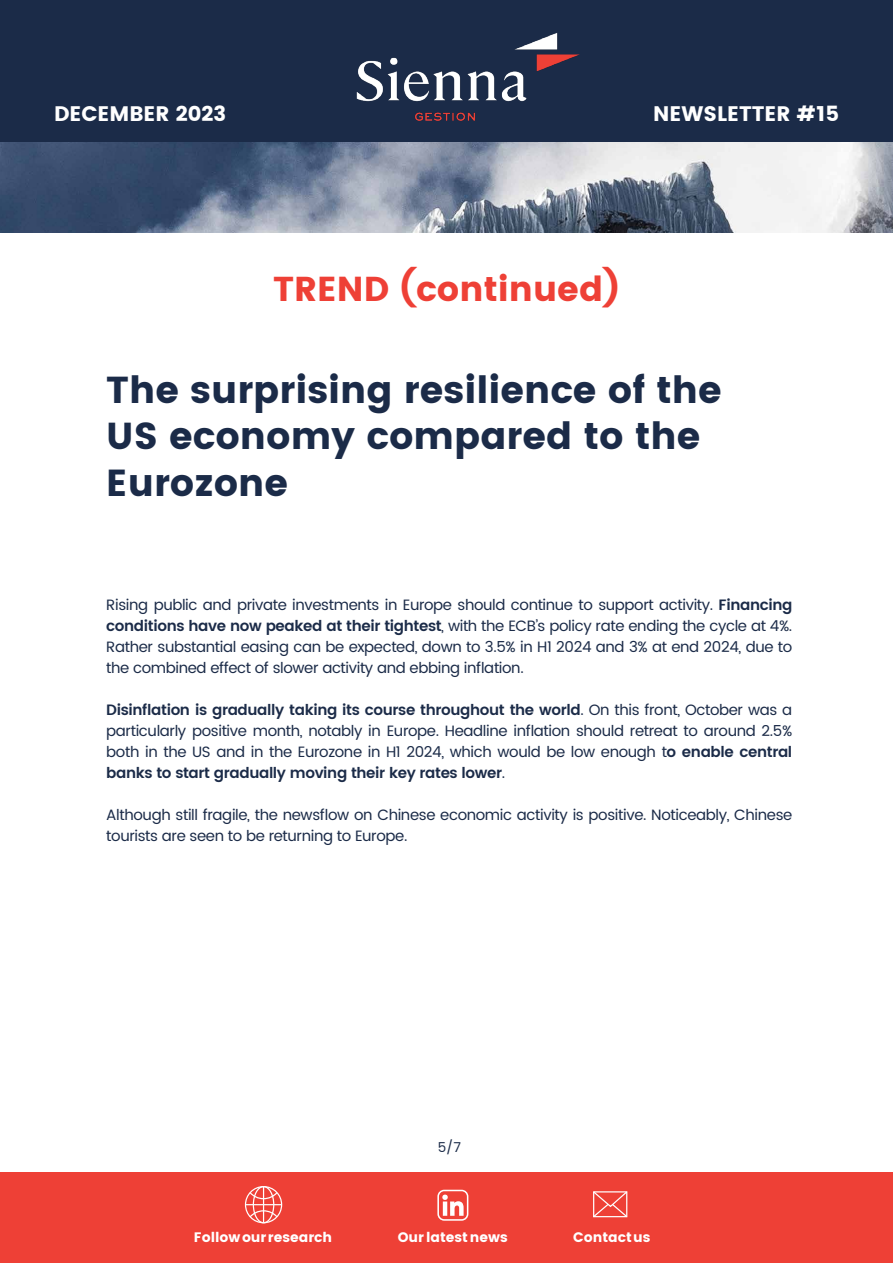
<style>
.page{position:relative;width:893px;height:1263px;background:#fff}
.page>*{position:absolute;margin:0;border:0;box-sizing:border-box;transform-origin:0 0}
.t1{font:700 37.5px/46.5px "Poppins";color:#1b2b48}
.t2{font:700 34.5px "Poppins";color:#ee4036}
.t3{font:700 21px "Poppins";color:#fff}
.t4{font:15px/21px "Poppins";letter-spacing:-.025em;color:#1b2b48;text-align:justify}
.t5{font:700 13.8px "Poppins";color:#fff}
.t6{font:13.5px "Poppins";color:#1b2b48}
.s1{font-weight:600}
</style>
<div class="page">
<div style="left:0;top:0;width:893px;height:142px;background:#1b2b48"></div>
<img style="left:356px;top:33px;width:224px;height:88px">
<img style="left:0;top:142px;width:893px;height:91px">
<div style="left:0;top:1172px;width:893px;height:91px;background:#ee4036"></div>
<div style="left:437px;top:1190px;width:31px;height:31px;border:2px solid #fff;border-radius:6px"></div>
<svg style="left:442px;top:1194px;width:22px;height:22px"></svg>
<div style="left:245px;top:1186px;width:37px;height:37px;border:1px solid #fff;border-radius:50%"></div>
<svg style="left:248px;top:1191px;width:31px;height:9px"></svg>
<svg style="left:248px;top:1209px;width:31px;height:10px"></svg>
<div style="left:253px;top:1186px;width:21px;height:37px;border:1px solid #fff;border-radius:50%"></div>
<hr style="left:245px;top:1204px;width:36px;height:1px;background:#fff">
<hr style="left:263px;top:1186px;width:1px;height:37px;background:#fff">
<svg style="left:593px;top:1191px;width:35px;height:27px"></svg>
<h3 class="t3" style="left:54px;top:102px;width:174px">DECEMBER 2023</h3>
<h3 class="t3" style="left:653px;top:102px;width:187px">NEWSLETTER #15</h3>
<h2 class="t2" style="left:273px;top:269px;width:348px">TREND (continued)</h2>
<h1 class="t1" style="left:106px;top:367px;width:617px">The surprising resilience of the<br>US economy compared to the<br>Eurozone</h1>
<p class="t4" style="left:106px;top:594px;width:688px">Rising public and private investments in Europe should continue to support activity. <span class="s1">Financing conditions have now peaked at their tightest</span>, with the ECB’s policy rate ending the cycle at 4%.<br>Rather substantial easing can be expected, down to 3.5% in H1 2024 and 3% at end 2024, due to the combined effect of slower activity and ebbing inflation.</p>
<p class="t4" style="left:106px;top:699px;width:687px"><span class="s1">Disinflation is gradually taking its course throughout the world</span>. On this front, October was a particularly positive month, notably in Europe. Headline inflation should retreat to around 2.5% both in the US and in the Eurozone in H1 2024, which would be low enough t<span class="s1">o enable central banks to start gradually moving their key rates lower</span>.</p>
<p class="t4" style="left:106px;top:804px;width:687px">Although still fragile, the newsflow on Chinese economic activity is positive. Noticeably, Chinese tourists are seen to be returning to Europe.</p>
<p class="t6" style="left:438px;top:1137px;width:25px">5/7</p>
<p class="t5" style="left:194px;top:1229px;width:140px">Follow our research</p>
<p class="t5" style="left:398px;top:1229px;width:111px">Our latest news</p>
<p class="t5" style="left:573px;top:1229px;width:79px">Contact us</p>
</div>
